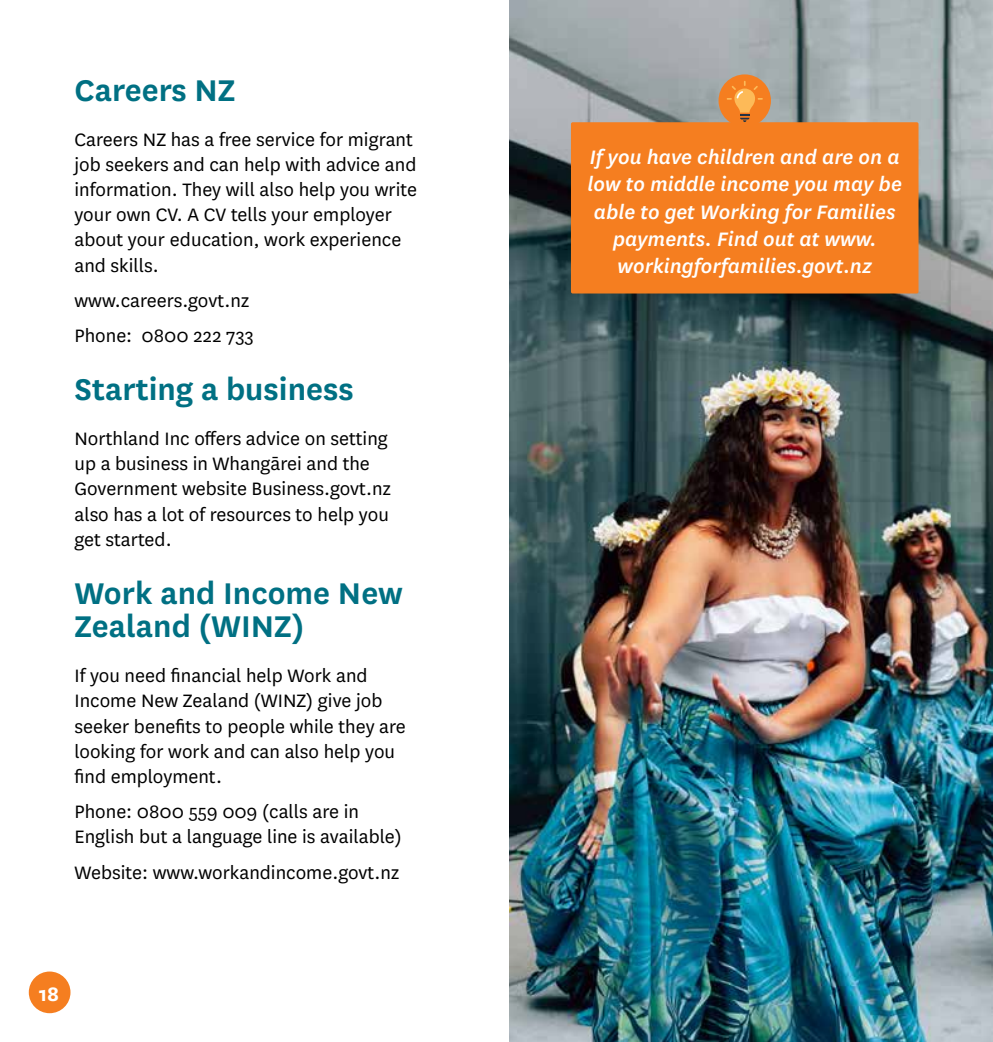
<style>
.page{position:relative;width:993px;height:1042px;background:#fff}
.page>*{position:absolute;margin:0;border:0;box-sizing:border-box;transform-origin:0 0}
.Heading_two__change{font:600 35px/33.2px "National";color:#007083}
.Pull_quote_orange_bo{font:italic 500 22.75px/27.3px "National";color:#fff;text-align:center}
.t1{font:700 22.75px "National";color:#fff}
.Body_Text{font:21px/25.2px "National";color:#000}
</style>
<div class="page">
<img style="left:509px;top:0;width:483px;height:1042px">
<div style="left:570px;top:122px;width:348px;height:171px;background:#f57e20;border-radius:2px"></div>
<div style="left:718px;top:74px;width:52px;height:53px;background:#f57e20;border-radius:50%"></div>
<svg style="left:726px;top:81px;width:36px;height:41px"></svg>
<div style="left:29px;top:971px;width:41px;height:42px;background:#f57e20;border-radius:50%"></div>
<h2 class="Heading_two__change" style="left:74px;top:71px;width:162px">Careers NZ</h2>
<p class="Body_Text" style="left:74px;top:126px;width:344px">Careers NZ has a free service for migrant job seekers and can help with advice and information. They will also help you write your own CV. A CV tells your employer about your education, work experience and skills.</p>
<p class="Body_Text" style="left:74px;top:287px;width:176px">www.careers.govt. nz</p>
<p class="Body_Text" style="left:74px;top:322px;width:181px">Phone: 0800 222 733</p>
<h2 class="Heading_two__change" style="left:74px;top:370px;width:280px">Starting a business</h2>
<p class="Body_Text" style="left:74px;top:425px;width:318px">Northland Inc offers advice on setting up a business in Whangārei and the<br>Government website Business.govt. nz also has a lot of resources to help you get started.</p>
<h2 class="Heading_two__change" style="left:74px;top:574px;width:330px">Work and Income New<br>Zealand (WINZ)</h2>
<p class="Body_Text" style="left:74px;top:662px;width:333px">If you need financial help Work and<br>Income New Zealand (WINZ) give job seeker benefits to people while they are looking for work and can also help you find employment.</p>
<p class="Body_Text" style="left:74px;top:798px;width:329px">Phone: 0800 559 009 (calls are in<br>English but a language line is available)</p>
<p class="Body_Text" style="left:74px;top:858px;width:326px">Website: www.workandincome.govt. nz</p>
<p class="t1" style="left:39px;top:978px;width:22px">18</p>
<p class="Pull_quote_orange_bo" style="left:587px;top:142px;width:315px">If you have children and are on a low to middle income you may be able to get Working for Families payments. Find out at www. workingforfamilies.govt.nz</p>
</div>
